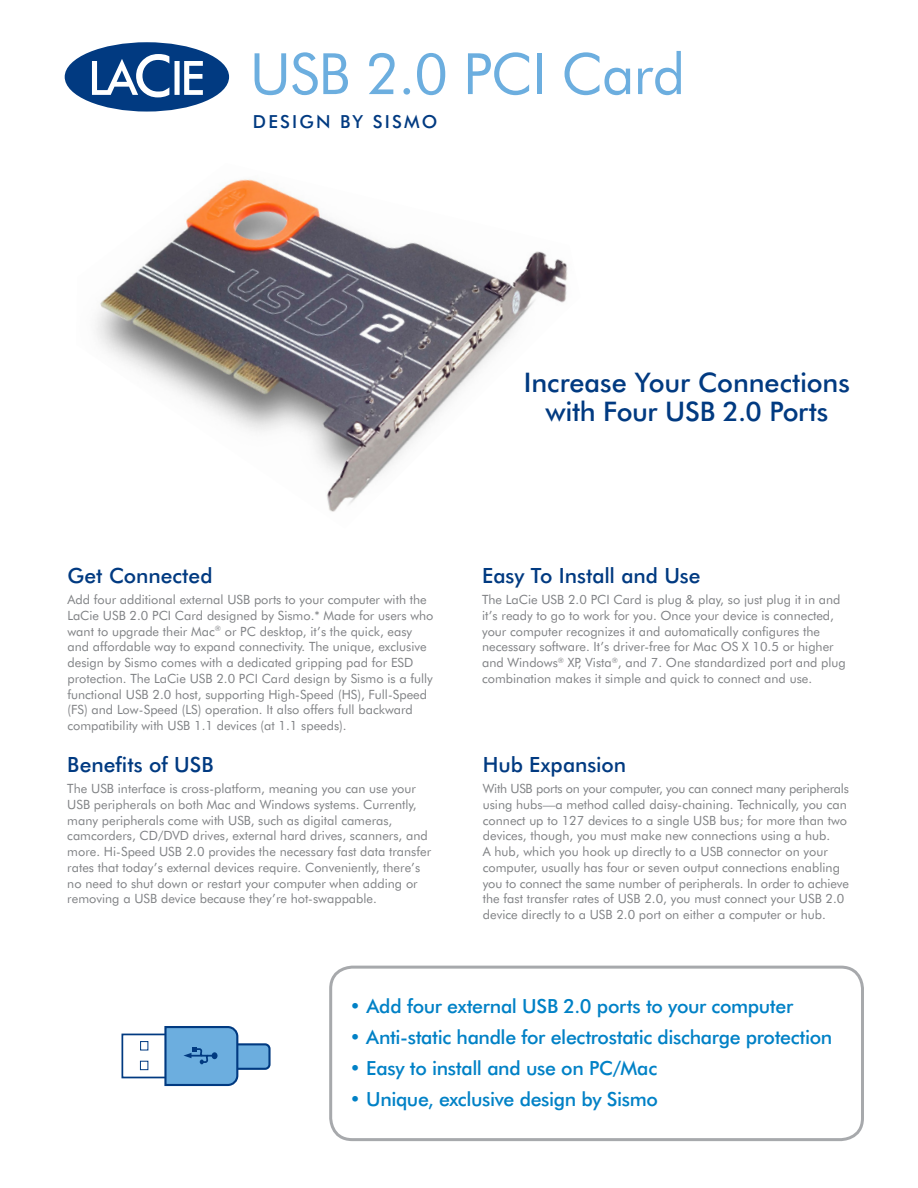
<style>
.page{position:relative;width:918px;height:1188px;background:#fff}
.page>*{position:absolute;margin:0;border:0;box-sizing:border-box;transform-origin:0 0}
.t1{font:57px "Futura BT";letter-spacing:-.015em;color:#6caedf}
.t2{font:500 27px/28.5px "Futura BT";letter-spacing:-.005em;color:#013a81;text-align:center}
.t3{font:500 21px "Futura BT";color:#013a81}
.t4{font:500 19.5px "Futura BT";letter-spacing:-.02em;color:#0081c6}
.t5{font:500 18px "Futura BT";letter-spacing:.12em;color:#013a81}
.t6{font:12.75px/15.8px "Futura BT";color:#808285}
</style>
<div class="page">
<img style="left:96px;top:179px;width:472px;height:333px">
<svg style="left:65px;top:42px;width:164px;height:70px"></svg>
<div style="left:329px;top:966px;width:535px;height:175px;border:3px solid #a7a9ac;border-radius:22px"></div>
<div style="left:223px;top:1044px;width:47px;height:25px;background:#6caedf;border-radius:4px"></div>
<div style="left:222px;top:1043px;width:49px;height:27px;border:2px solid #013a81;border-radius:4px"></div>
<div style="left:122px;top:1034px;width:49px;height:44px;background:#fff;border:2px solid #013a81"></div>
<div style="left:140px;top:1061px;width:8px;height:9px;background:#fff;border:1px solid #013a81"></div>
<div style="left:140px;top:1041px;width:8px;height:9px;background:#fff;border:1px solid #013a81"></div>
<svg style="left:163px;top:1026px;width:76px;height:61px;background:#62a0d2"></svg>
<h1 class="t1" style="left:250px;top:39px;width:437px">USB 2.0 PCI Card</h1>
<h3 class="t5" style="left:253px;top:110px;width:28px">Desig</h3>
<h3 class="t5" style="left:316px;top:110px;width:123px">n by SISMO</h3>
<h2 class="t2" style="left:524px;top:368px;width:328px">Increase Your Connections with Four USB 2.0 Ports</h2>
<h3 class="t3" style="left:68px;top:563px;width:147px">Get Connected</h3>
<p class="t6" style="left:68px;top:592px;width:368px">Add four additional external USB ports to your computer with the LaCie USB 2.0 PCI Card designed by Sismo.* Made for users who want to upgrade their Mac<sup>®</sup> or PC desktop, it’s the quick, easy and affordable way to expand connectivity. The unique, exclusive design by Sismo comes with a dedicated gripping pad for ESD protection. The LaCie USB 2.0 PCI Card design by Sismo is a fully functional USB 2.0 host, supporting High-Speed (HS), Full-Speed (FS) and Low-Speed (LS) operation. It also offers full backward compatibility with USB 1.1 devices (at 1.1 speeds).</p>
<h3 class="t3" style="left:67px;top:752px;width:148px">Benefits of USB</h3>
<p class="t6" style="left:67px;top:781px;width:365px">The USB interface is cross-platform, meaning you can use your USB peripherals on both Mac and Windows systems. Currently, many peripherals come with USB, such as digital cameras, camcorders, CD/DVD drives, external hard drives, scanners, and more. Hi-Speed USB 2.0 provides the necessary fast data transfer rates that today’s external devices require. Conveniently, there’s no need to shut down or restart your computer when adding or removing a USB device because they’re hot-swappable.</p>
<h3 class="t3" style="left:482px;top:563px;width:220px">Easy To Install and Use</h3>
<p class="t6" style="left:482px;top:592px;width:365px">The LaCie USB 2.0 PCI Card is plug &amp; play, so just plug it in and it’s ready to go to work for you. Once your device is connected, your computer recognizes it and automatically configures the necessary software. It’s driver-free for Mac OS X 10.5 or higher and Windows<sup>®</sup> XP, Vista<sup>®</sup>, and 7. One standardized port and plug combination makes it simple and quick to connect and use.</p>
<h3 class="t3" style="left:483px;top:752px;width:145px">Hub Expansion</h3>
<p class="t6" style="left:483px;top:781px;width:368px">With USB ports on your computer, you can connect many peripherals using hubs—a method called daisy-chaining. Technically, you can connect up to 127 devices to a single USB bus; for more than two devices, though, you must make new connections using a hub.<br>A hub, which you hook up directly to a USB connector on your computer, usually has four or seven output connections enabling you to connect the same number of peripherals. In order to achieve the fast transfer rates of USB 2.0, you must connect your USB 2.0 device directly to a USB 2.0 port on either a computer or hub.</p>
<h3 class="t4" style="left:349px;top:994px;width:445px">• Add four external USB 2.0 ports to your computer</h3>
<h3 class="t4" style="left:349px;top:1025px;width:484px">• Anti-static handle for electrostatic discharge protection</h3>
<h3 class="t4" style="left:349px;top:1056px;width:309px">• Easy to install and use on PC/Mac</h3>
<h3 class="t4" style="left:349px;top:1087px;width:310px">• Unique, exclusive design by Sismo</h3>
</div>
